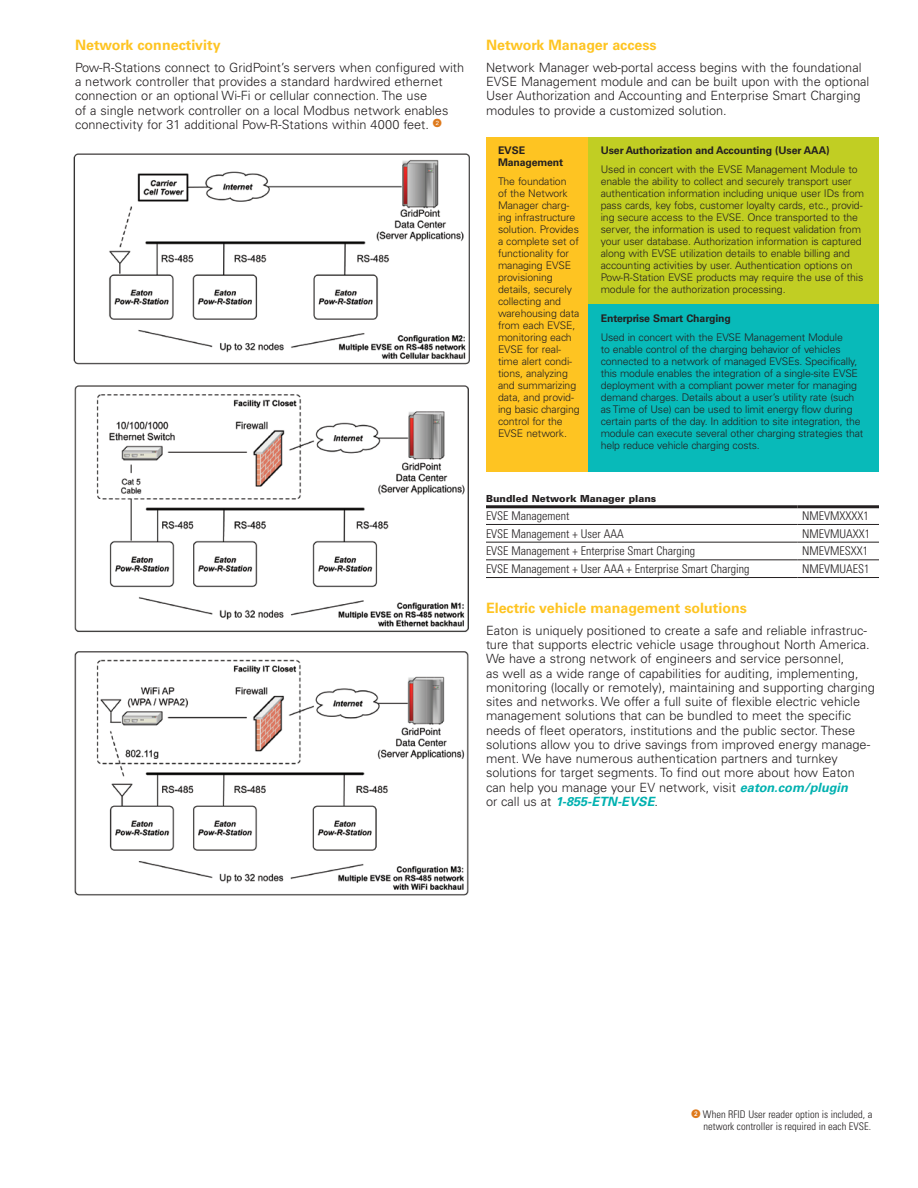
<style>
.page{position:relative;width:918px;height:1188px;background:#fff}
.page>*{position:absolute;margin:0;border:0;box-sizing:border-box;transform-origin:0 0}
._02_Body_Head__9_5_p{font:700 14.25px "Univers LT Std";color:#fec422}
._02_Body__8_5_pt{font:300 12.75px/14.2px "Univers LT Std";color:#231f20}
._03_Table_Body__8_pt{font:300 condensed 12px "Univers LT Std";color:#231f20}
._02_Body__8_5_pt-2{font:300 10.5px/12px "Univers LT Std";letter-spacing:-.01em;color:#231f20}
._02_Body__8_5_pt-3{font:700 10.5px/12px "Univers LT Std";letter-spacing:-.01em;color:#231f20}
._04_Circle_1{font:300 condensed 10.5px/12px "Univers LT Std";color:#231f20;text-align:right}
._03_Table_Main_Head{font:900 9.75px "Univers LT Std";color:#231f20}
.s1{font-weight:700;font-style:italic;color:#00b1b0}
.s2{font-family:"European Pi One";font-weight:400;font-stretch:normal;font-size:9px;color:#de791b}
</style>
<div class="page">
<div style="left:486px;top:137px;width:103px;height:335px;background:#fec422"></div>
<div style="left:589px;top:137px;width:290px;height:167px;background:#c1ce23"></div>
<div style="left:589px;top:304px;width:290px;height:168px;background:#08bab9"></div>
<hr style="left:798px;top:524px;width:81px;height:1px;background:#231f20">
<hr style="left:798px;top:542px;width:81px;height:1px;background:#231f20">
<hr style="left:798px;top:560px;width:81px;height:1px;background:#231f20">
<hr style="left:798px;top:577px;width:81px;height:1px;background:#231f20">
<hr style="left:486px;top:505px;width:312px;height:3px;background:#231f20">
<hr style="left:798px;top:505px;width:81px;height:3px;background:#231f20">
<hr style="left:486px;top:524px;width:312px;height:1px;background:#231f20">
<hr style="left:486px;top:542px;width:312px;height:1px;background:#231f20">
<hr style="left:486px;top:560px;width:312px;height:1px;background:#231f20">
<hr style="left:486px;top:577px;width:312px;height:1px;background:#231f20">
<img style="left:73px;top:153px;width:397px;height:212px">
<img style="left:74px;top:385px;width:395px;height:248px">
<img style="left:74px;top:651px;width:395px;height:245px">
<p class="_02_Body_Head__9_5_p" style="left:75px;top:37px;width:147px">Network connectivity</p>
<p class="_02_Body__8_5_pt" style="left:75px;top:60px;width:391px">Pow-R-Stations connect to GridPoint’s servers when configured with a network controller that provides a standard hardwired ethernet connection or an optional Wi-Fi or cellular connection. The use<br>of a single network controller on a local Modbus network enables connectivity for 31 additional Pow-R-Stations within 4000 feet. <sup>2</sup></p>
<p class="_02_Body_Head__9_5_p" style="left:486px;top:37px;width:172px">Network Manager access</p>
<p class="_02_Body__8_5_pt" style="left:486px;top:60px;width:385px">Network Manager web-portal access begins with the foundational EVSE Management module and can be built upon with the optional User Authorization and Accounting and Enterprise Smart Charging modules to provide a customized solution.</p>
<p class="_02_Body__8_5_pt-3" style="left:498px;top:144px;width:67px">EVSE<br>Management</p>
<p class="_02_Body__8_5_pt-2" style="left:498px;top:176px;width:83px">The foundation<br>of the Network<br>Manager charg&shy;ing infrastructure solution. Provides a complete set of functionality for managing EVSE provisioning details, securely collecting and warehousing data from each EVSE, monitoring each<br>EVSE for real&shy;time alert condi&shy;tions, analyzing and summarizing data, and provid&shy;ing basic charging control for the<br>EVSE network.</p>
<p class="_02_Body__8_5_pt-3" style="left:601px;top:144px;width:230px">User Authorization and Accounting (User AAA)</p>
<p class="_02_Body__8_5_pt-2" style="left:601px;top:164px;width:265px">Used in concert with the EVSE Management Module to enable the ability to collect and securely transport user authentication information including unique user IDs from pass cards, key fobs, customer loyalty cards, etc., provid&shy;ing secure access to the EVSE. Once transported to the server, the information is used to request validation from your user database. Authorization information is captured along with EVSE utilization details to enable billing and accounting activities by user. Authentication options on Pow-R-Station EVSE products may require the use of this module for the authorization processing.</p>
<p class="_02_Body__8_5_pt-3" style="left:601px;top:312px;width:132px">Enterprise Smart Charging</p>
<p class="_02_Body__8_5_pt-2" style="left:601px;top:332px;width:264px">Used in concert with the EVSE Management Module<br>to enable control of the charging behavior of vehicles connected to a network of managed EVSEs. Specifically, this module enables the integration of a single-site EVSE deployment with a compliant power meter for managing demand charges. Details about a user’s utility rate (such as Time of Use) can be used to limit energy flow during certain parts of the day. In addition to site integration, the module can execute several other charging strategies that help reduce vehicle charging costs.</p>
<p class="_03_Table_Main_Head" style="left:486px;top:493px;width:172px">Bundled Network Manager plans</p>
<p class="_03_Table_Body__8_pt" style="left:486px;top:509px;width:85px">EVSE Management</p>
<p class="_03_Table_Body__8_pt" style="left:802px;top:509px;width:68px">NMEVMXXXX1</p>
<p class="_03_Table_Body__8_pt" style="left:486px;top:526px;width:139px">EVSE Management + User AAA</p>
<p class="_03_Table_Body__8_pt" style="left:802px;top:526px;width:70px">NMEVMUAXX1</p>
<p class="_03_Table_Body__8_pt" style="left:486px;top:544px;width:211px">EVSE Management + Enterprise Smart Charging</p>
<p class="_03_Table_Body__8_pt" style="left:802px;top:544px;width:67px">NMEVMESXX1</p>
<p class="_03_Table_Body__8_pt" style="left:486px;top:562px;width:265px">EVSE Management + User AAA + Enterprise Smart Charging</p>
<p class="_03_Table_Body__8_pt" style="left:802px;top:562px;width:69px">NMEVMUAES1</p>
<p class="_02_Body_Head__9_5_p" style="left:486px;top:600px;width:262px">Electric vehicle management solutions</p>
<p class="_02_Body__8_5_pt" style="left:486px;top:623px;width:390px">Eaton is uniquely positioned to create a safe and reliable infrastruc&shy;ture that supports electric vehicle usage throughout North America.<br>We have a strong network of engineers and service personnel,<br>as well as a wide range of capabilities for auditing, implementing, monitoring (locally or remotely), maintaining and supporting charging sites and networks. We offer a full suite of flexible electric vehicle management solutions that can be bundled to meet the specific needs of fleet operators, institutions and the public sector. These solutions allow you to drive savings from improved energy manage&shy;ment. We have numerous authentication partners and turnkey solutions for target segments. To find out more about how Eaton can help you manage your EV network, visit <span class="s1">eaton.com/plugin<br></span>or call us at <span class="s1">1-855-ETN-EVSE</span>.</p>
<p class="_04_Circle_1" style="left:692px;top:1108px;width:182px"><span class="s2">2</span> When RFID User reader option is included, a network controller is required in each EVSE.</p>
</div>
